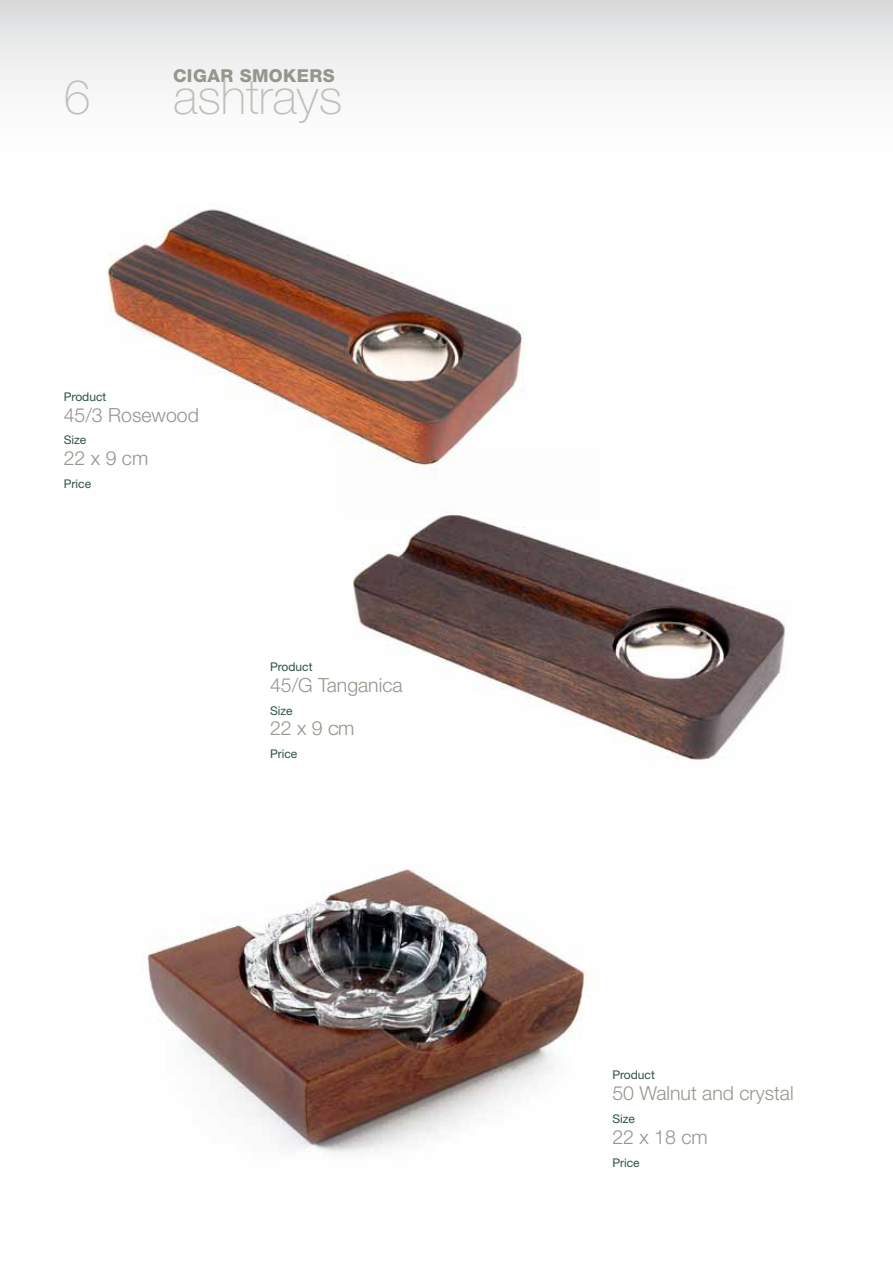
<style>
.page{position:relative;width:893px;height:1263px;background:#fff}
.page>*{position:absolute;margin:0;border:0;box-sizing:border-box;transform-origin:0 0}
.t1{font:100 48.9px "Helvetica Neue";color:#bdc1b9}
.t2{font:100 48px "Helvetica Neue";color:#bdc1b9}
.t3{font:300 19.5px "Helvetica Neue";color:#95968c}
.t4{font:800 17.85px "Helvetica Neue";letter-spacing:.025em;color:#95968c}
.t5{font:12px "Helvetica Neue";color:#2d534a}
</style>
<div class="page">
<div style="left:0;top:0;width:893px;height:202px;background:linear-gradient(to bottom,#e0e1e2,#fff)"></div>
<img style="left:353px;top:514px;width:433px;height:246px">
<img style="left:147px;top:869px;width:442px;height:283px">
<img style="left:107px;top:209px;width:417px;height:262px">
<h2 class="t2" style="left:64px;top:70px;width:28px">6</h2>
<p class="t4" style="left:173px;top:65px;width:163px">CIGAR SMOKERS</p>
<h1 class="t1" style="left:173px;top:69px;width:171px">ashtrays</h1>
<p class="t5" style="left:64px;top:389px;width:44px">Product</p>
<p class="t3" style="left:64px;top:403px;width:137px">45/3 Rosewood</p>
<p class="t5" style="left:64px;top:433px;width:24px">Size</p>
<p class="t3" style="left:64px;top:446px;width:86px">22 x 9 cm</p>
<p class="t5" style="left:64px;top:477px;width:29px">Price</p>
<p class="t5" style="left:270px;top:659px;width:44px">Product</p>
<p class="t3" style="left:270px;top:673px;width:134px">45/G Tanganica</p>
<p class="t5" style="left:270px;top:703px;width:24px">Size</p>
<p class="t3" style="left:270px;top:716px;width:86px">22 x 9 cm</p>
<p class="t5" style="left:270px;top:747px;width:29px">Price</p>
<p class="t5" style="left:612px;top:1067px;width:44px">Product</p>
<p class="t3" style="left:612px;top:1081px;width:183px">50 Walnut and crystal</p>
<p class="t5" style="left:612px;top:1111px;width:24px">Size</p>
<p class="t3" style="left:612px;top:1125px;width:97px">22 x 18 cm</p>
<p class="t5" style="left:612px;top:1155px;width:29px">Price</p>
</div>
